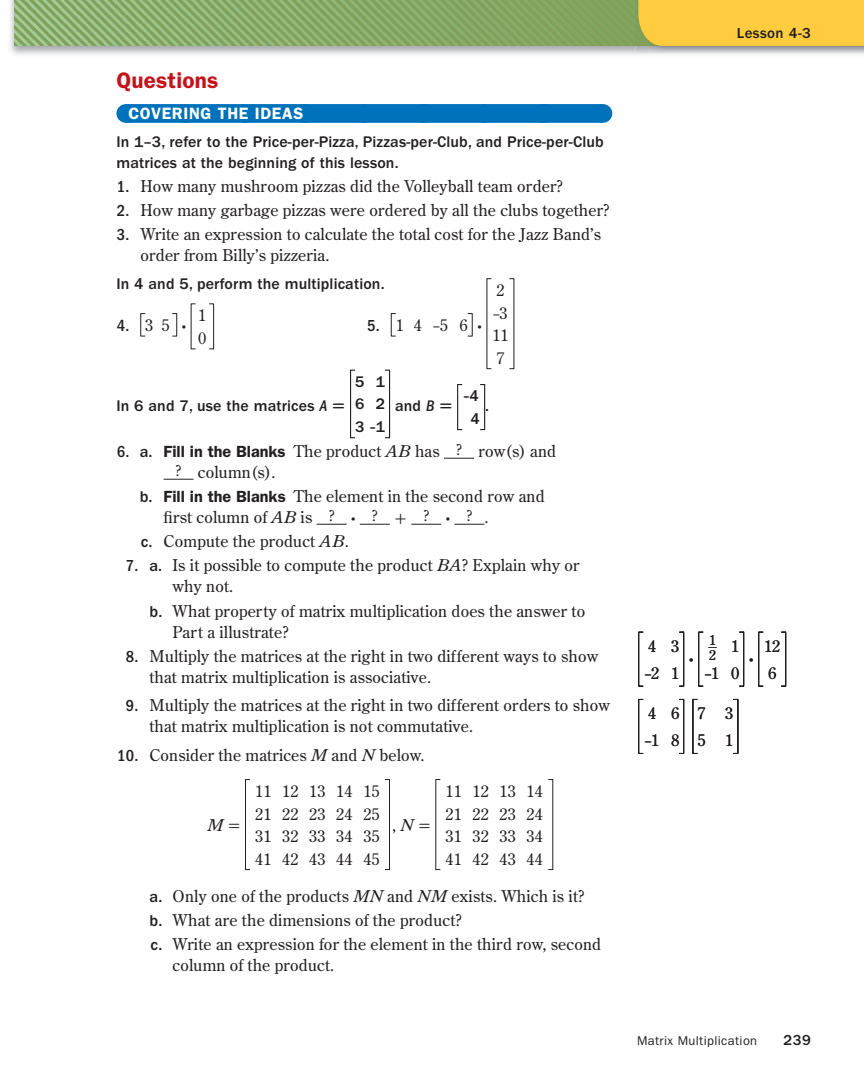
<style>
.page{position:relative;width:864px;height:1081px;background:#fff}
.page>*{position:absolute;margin:0;border:0;box-sizing:border-box;transform-origin:0 0}
.t1{font:600 22.5px "ITC Franklin Gothic Std";letter-spacing:.01em;color:#c4121a}
.t2{font:600 16.5px "ITC Franklin Gothic Std";letter-spacing:.04em;color:#fff}
.t3{font:500 condensed 16.5px "ITC Franklin Gothic Std";color:#231f20}
.t4{font:16.2px/22.5px "Century Old Style Std";letter-spacing:.01em;color:#231f20}
.t5{font:italic 16.2px "Century Old Style Std";color:#231f20;scale:1.1 1}
.t6{font:16.2px "Uni Math";color:#231f20}
.t7{font:500 15.9px/22.5px "ITC Franklin Gothic Std";letter-spacing:.01em;color:#231f20}
.t8{font:500 15.9px/22.5px "ITC Franklin Gothic Std";letter-spacing:.01em;color:#231f20;text-align:center;scale:.75 1}
.t9{font:500 15px "ITC Franklin Gothic Std";letter-spacing:.025em;color:#231f20}
.t10{font:13.8px/13.8px "Century Old Style Std";color:#231f20}
.t11{font:12.75px "ITC Franklin Gothic Std";letter-spacing:.03em;color:#231f20}
.s1{font-family:"ITC Franklin Gothic Std";font-weight:500;font-stretch:condensed;font-size:16.5px}
.s2{font-family:"Century Old Style Std";font-weight:400;font-stretch:normal;font-size:16.2px}
.s3{font-family:"Uni Math";font-weight:400;font-stretch:normal;font-size:16.2px}
.s4{font-family:"Uni Math"}
.s5{font-style:italic;font-stretch:condensed}
.s6{font-family:"Uni Math";font-weight:700;font-size:16.2px}
.s7{font-family:"ITC Franklin Gothic Std";font-weight:500}
.s8{font-family:"ITC Franklin Gothic Std";font-weight:600}
.s9{font-style:italic}
.s10{font-family:"Uni Math";font-style:normal}
</style>
<div class="page">
<div style="left:125px;top:104px;width:477px;height:19px;background:#0072bc"></div>
<svg style="left:186px;top:104px;width:386px;height:19px"></svg>
<svg style="left:602px;top:104px;width:1px;height:19px"></svg>
<svg style="left:140px;top:313px;width:5px;height:24px"></svg>
<svg style="left:172px;top:313px;width:5px;height:24px"></svg>
<svg style="left:191px;top:303px;width:5px;height:46px"></svg>
<svg style="left:209px;top:303px;width:5px;height:46px"></svg>
<svg style="left:391px;top:313px;width:5px;height:24px"></svg>
<svg style="left:468px;top:313px;width:5px;height:24px"></svg>
<svg style="left:487px;top:278px;width:4px;height:91px"></svg>
<svg style="left:509px;top:278px;width:6px;height:91px"></svg>
<svg style="left:350px;top:369px;width:5px;height:69px"></svg>
<svg style="left:385px;top:369px;width:5px;height:69px"></svg>
<svg style="left:457px;top:384px;width:5px;height:46px"></svg>
<svg style="left:480px;top:384px;width:5px;height:46px"></svg>
<hr style="left:444px;top:458px;width:30px;height:1px;background:#231f20">
<hr style="left:164px;top:479px;width:30px;height:1px;background:#231f20">
<hr style="left:317px;top:524px;width:30px;height:1px;background:#231f20">
<hr style="left:360px;top:524px;width:30px;height:1px;background:#231f20">
<hr style="left:411px;top:524px;width:30px;height:1px;background:#231f20">
<hr style="left:454px;top:524px;width:30px;height:1px;background:#231f20">
<svg style="left:245px;top:779px;width:5px;height:91px"></svg>
<svg style="left:385px;top:779px;width:5px;height:91px"></svg>
<svg style="left:435px;top:779px;width:5px;height:91px"></svg>
<svg style="left:548px;top:779px;width:5px;height:91px"></svg>
<svg style="left:638px;top:632px;width:5px;height:55px"></svg>
<svg style="left:679px;top:632px;width:5px;height:55px"></svg>
<svg style="left:698px;top:632px;width:5px;height:55px"></svg>
<svg style="left:739px;top:632px;width:5px;height:55px"></svg>
<svg style="left:758px;top:632px;width:5px;height:55px"></svg>
<svg style="left:781px;top:632px;width:5px;height:55px"></svg>
<svg style="left:638px;top:699px;width:5px;height:55px"></svg>
<svg style="left:679px;top:699px;width:5px;height:55px"></svg>
<svg style="left:693px;top:699px;width:4px;height:55px"></svg>
<svg style="left:733px;top:699px;width:6px;height:55px"></svg>
<img style="left:10px;top:0;width:632px;height:55px">
<img style="left:14px;top:0;width:621px;height:46px">
<div style="left:638px;top:0;width:226px;height:46px;background:#fecc3e"></div>
<p class="t1" style="left:116px;top:73px;width:104px">Questions</p>
<p class="t2" style="left:128px;top:108px;width:176px">COVERING THE IDEAS</p>
<p class="t7" style="left:116px;top:132px;width:489px;line-height:21px">In 1–3, refer to the Price-per-Pizza, Pizzas-per-Club, and Price-per-Club matrices at the beginning of this lesson.</p>
<p class="t4" style="left:117px;top:176px;width:448px"><span class="s1">1.</span> How many mushroom pizzas did the Volleyball team order?</p>
<p class="t4" style="left:117px;top:200px;width:494px"><span class="s1">2.</span> How many garbage pizzas were ordered by all the clubs together?</p>
<p class="t4" style="left:140px;top:224px;width:462px;line-height:21px;text-indent:-24px"><span class="s1">3.</span> Write an expression to calculate the total cost for the Jazz Band’s order from Billy’s pizzeria.</p>
<p class="t7" style="left:116px;top:274px;width:270px">In 4 and 5, perform the multiplication.</p>
<p class="t3" style="left:117px;top:320px;width:72px">4. <span class="s2">35</span> <span class="s3">·</span></p>
<p class="t4" style="left:198px;top:305px;width:10px">1<br>0</p>
<p class="t4" style="left:367px;top:315px;width:117px"><span class="s1">5.</span> 14 <span class="s4">–</span>56<span class="s4">·</span></p>
<p class="t4" style="left:492px;top:280px;width:18px">2 <span class="s4">–</span>3<br>11<br>7</p>
<p class="t7" style="left:355px;top:371px;width:32px;text-align:justify">5 1<br>6 2<br>3 –1</p>
<p class="t7" style="left:395px;top:396px;width:59px">and <span class="s5">B</span> <span class="s6">=</span></p>
<p class="t8" style="left:464px;top:386px;width:23px">–4<br>4</p>
<p class="t7" style="left:116px;top:396px;width:230px">In 6 and 7, use the matrices <span class="s5">A</span> <span class="s6">=</span></p>
<p class="t7" style="left:485px;top:396px;width:5px">.</p>
<p class="t4" style="left:176px;top:442px;width:382px;line-height:21px;text-indent:-59px"><span class="s1">6.</span> <span class="s7">a.</span> <span class="s8">Fill in the Blanks</span> The product <span class="s9">AB</span> has <sup>?</sup> row(s) and <sup>?</sup> column(s).</p>
<p class="t4" style="left:164px;top:487px;width:383px;line-height:21px;text-indent:-24px"><span class="s7">b.</span> <span class="s8">Fill in the Blanks</span> The element in the second row and first column of <span class="s9">AB</span> is <sup>?</sup> <span class="s4">·</span> <sup>?</sup> <span class="s4">+</span> <sup>?</sup> <span class="s4">·</span> <sup>?</sup> .</p>
<p class="t4" style="left:141px;top:531px;width:209px"><span class="s7">c.</span> Compute the product <span class="s9">AB</span>.</p>
<p class="t4" style="left:173px;top:556px;width:409px;line-height:21px;text-indent:-47px"><span class="s1">7.</span> <span class="s7">a.</span> Is it possible to compute the product <span class="s9">BA</span>? Explain why or why not.</p>
<p class="t4" style="left:173px;top:601px;width:414px;line-height:21px;text-indent:-23px"><span class="s7">b.</span> What property of matrix multiplication does the answer to<br>Part a illustrate?</p>
<p class="t4" style="left:149px;top:646px;width:450px;line-height:21px;text-indent:-24px"><span class="s1">8.</span> Multiply the matrices at the right in two different ways to show that matrix multiplication is associative.</p>
<p class="t4" style="left:149px;top:695px;width:462px;line-height:21px;text-indent:-24px"><span class="s1">9.</span> Multiply the matrices at the right in two different orders to show that matrix multiplication is not commutative.</p>
<p class="t4" style="left:117px;top:744px;width:309px"><span class="s1">10.</span> Consider the matrices <span class="s9">M</span> and <span class="s9">N</span> below.</p>
<p class="t4" style="left:446px;top:781px;width:99px;text-align:justify">11 12 13 14<br>21 22 23 24<br>31 32 33 34<br>41 42 43 44</p>
<p class="t4" style="left:149px;top:884px;width:453px;line-height:24px"><span class="s7">a.</span> Only one of the products <span class="s9">MN</span> and <span class="s9">NM</span> exists. Which is it? <span class="s7">b.</span> What are the dimensions of the product?<br><span class="s7">c.</span> Write an expression for the element in the third row, second</p>
<p class="t4" style="left:173px;top:954px;width:163px">column of the product.</p>
<p class="t4" style="left:255px;top:781px;width:126px;text-align:justify">11 12 13 14 15<br>21 22 23 24 25<br>31 32 33 34 35<br>41 42 43 44 45</p>
<p class="t5" style="left:208px;top:819px;width:32px">M<span class="s10">=</span></p>
<p class="t4" style="left:392px;top:815px;width:40px">, <span class="s9">N</span><span class="s4">=</span></p>
<p class="t9" style="left:737px;top:28px;width:76px">Lesson 4-3</p>
<p class="t4" style="left:645px;top:633px;width:36px;line-height:27px">4 3 <span class="s4">–</span>2 1</p>
<p class="t6" style="left:688px;top:652px;width:7px">·</p>
<p class="t10" style="left:708px;top:635px;width:10px"><span class="s4">_</span>1<br>2</p>
<p class="t4" style="left:705px;top:633px;width:36px;line-height:27px;text-align:right">1<br><span class="s4">–</span>1 0</p>
<p class="t6" style="left:748px;top:652px;width:7px">·</p>
<p class="t4" style="left:764px;top:633px;width:18px;line-height:27px">12<br>6</p>
<p class="t4" style="left:645px;top:701px;width:36px;line-height:27px">4 6 <span class="s4">–</span>1 8</p>
<p class="t4" style="left:697px;top:701px;width:37px;line-height:27px">7 3<br>5 1</p>
<p class="t11" style="left:637px;top:1036px;width:122px">Matrix Multiplication</p>
<p class="t9" style="left:784px;top:1035px;width:29px">239</p>
</div>
